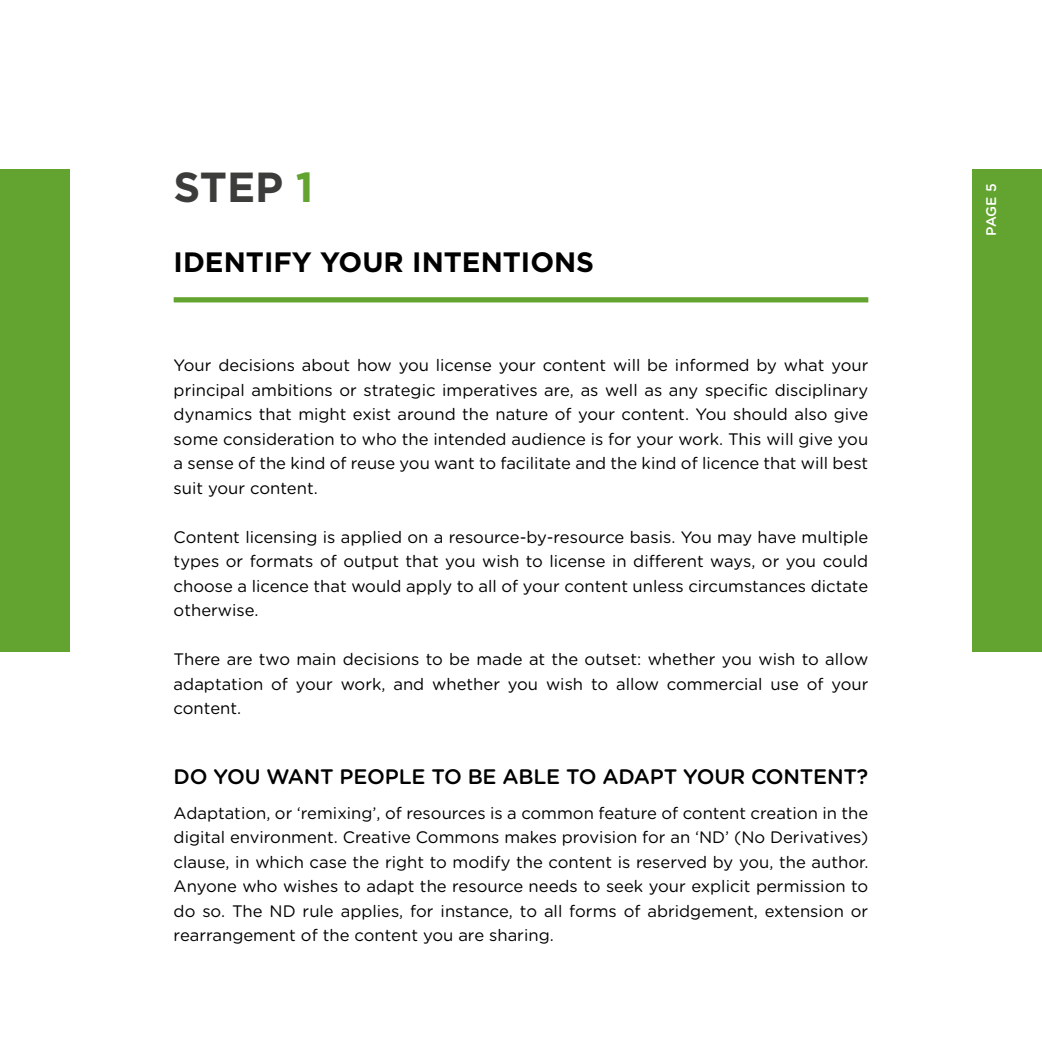
<style>
.page{position:relative;width:1042px;height:1042px;background:#fff}
.page>*{position:absolute;margin:0;border:0;box-sizing:border-box;transform-origin:0 0}
.t1{font:700 42px "Gotham";color:#3c3c3b}
.t2{font:700 28px "Gotham";color:#000}
.t3{font:500 21px "Gotham Rounded";letter-spacing:-.045em;color:#000}
.t4{font:16.62px/24.5px "Gotham Rounded";color:#000;text-align:justify}
.t5{font:500 14px "Gotham Rounded";color:#fff}
.s1{color:#62a42f}
</style>
<div class="page">
<div style="left:972px;top:169px;width:70px;height:482px;background:#62a42f"></div>
<div style="left:0;top:169px;width:69px;height:482px;background:#62a42f"></div>
<div style="left:174px;top:297px;width:694px;height:5px;background:#62a42f"></div>
<h1 class="t1" style="left:174px;top:160px;width:141px">STEP <span class="s1">1</span></h1>
<h2 class="t2" style="left:174px;top:244px;width:420px">IDENTI FY YOUR I NTENTIONS</h2>
<p class="t4" style="left:174px;top:352px;width:696px">Your decisions about how you license your content will be informed by what your principal ambitions or strategic imperatives are, as well as any specific disciplinary dynamics that might exist around the nature of your content. You should also give some consideration to who the intended audience is for your work. This will give you a sense of the kind of reuse you want to facilitate and the kind of licence that will best suit your content.</p>
<p class="t4" style="left:174px;top:524px;width:696px">Content licensing is applied on a resource-by-resource basis. You may have multiple types or formats of output that you wish to license in different ways, or you could choose a licence that would apply to all of your content unless circumstances dictate otherwise.</p>
<p class="t4" style="left:174px;top:646px;width:696px">There are two main decisions to be made at the outset: whether you wish to allow adaptation of your work, and whether you wish to allow commercial use of your content.</p>
<p class="t3" style="left:174px;top:762px;width:130px">DO YO U WANT</p>
<p class="t3" style="left:340px;top:762px;width:15px">PEOPLE</p>
<p class="t3" style="left:431px;top:762px;width:87px">TOBEABLE</p>
<p class="t3" style="left:566px;top:762px;width:83px">TO ADAPT</p>
<p class="t3" style="left:683px;top:762px;width:84px">YOUR CONTENT</p>
<p class="t3" style="left:857px;top:762px;width:13px">?</p>
<p class="t4" style="left:174px;top:800px;width:696px">Adaptation, or ‘remixing’, of resources is a common feature of content creation in the digital environment. Creative Commons makes provision for an ‘ND’ (No Derivatives) clause, in which case the right to modify the content is reserved by you, the author.<br>Anyone who wishes to adapt the resource needs to seek your explicit permission to do so. The ND rule applies, for instance, to all forms of abridgement, extension or rearrangement of the content you are sharing.</p>
<p class="t5" style="left:981px;top:236px;width:54px;rotate:-90deg">PAGE 5</p>
</div>
